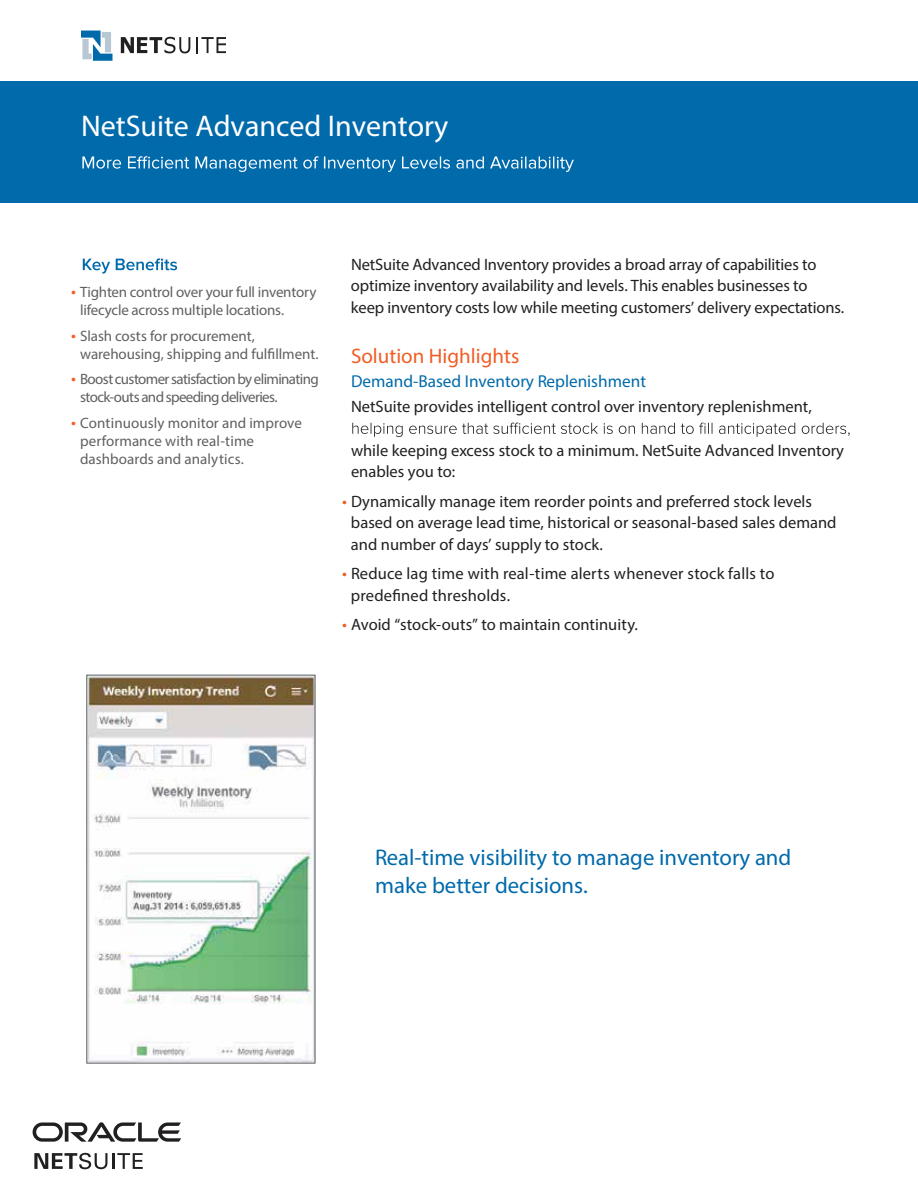
<style>
.page{position:relative;width:918px;height:1188px;background:#fff}
.page>*{position:absolute;margin:0;border:0;box-sizing:border-box;transform-origin:0 0}
.t1{font:30px "Proxima Nova";color:#fff}
.t2{font:300 22.65px/27.3px "Proxima Nova";color:#016aab}
.t3{font:21px "Proxima Nova";color:#f15d24}
.t4{font:600 17.25px "Proxima Nova";color:#016aab}
.t5{font:300 16.5px/21.8px "Proxima Nova";color:#221f20}
.t6{font:300 15px/18px "Proxima Nova";letter-spacing:-.01em;color:#5f6062}
.t7{font:300 15px/18px "Proxima Nova";letter-spacing:-.045em;color:#5f6062}
.s1{font-weight:600;font-size:17.25px;color:#f15d24}
</style>
<div class="page">
<svg style="left:81px;top:31px;width:31px;height:30px"></svg>
<svg style="left:121px;top:37px;width:69px;height:16px"></svg>
<svg style="left:196px;top:37px;width:30px;height:16px"></svg>
<div style="left:0;top:81px;width:918px;height:121px;background:#016aab"></div>
<svg style="left:82px;top:156px;width:492px;height:16px"></svg>
<svg style="left:352px;top:423px;width:498px;height:14px"></svg>
<svg style="left:83px;top:258px;width:94px;height:16px"></svg>
<img style="left:88px;top:677px;width:225px;height:385px">
<div style="left:86px;top:675px;width:229px;height:389px;border:1px solid #5f6062"></div>
<svg style="left:33px;top:1122px;width:148px;height:20px"></svg>
<svg style="left:34px;top:1153px;width:109px;height:16px"></svg>
<h1 class="t1" style="left:81px;top:107px;width:369px">NetSuite Advanced Inventory</h1>
<p class="t6" style="left:80px;top:283px;width:238px;text-indent:-9px"><span class="s1">•</span> Tighten control over your full inventory lifecycle across multiple locations.</p>
<p class="t6" style="left:80px;top:326px;width:240px;text-indent:-9px"><span class="s1">•</span> Slash costs for procurement, warehousing, shipping and fulfillment.</p>
<p class="t7" style="left:80px;top:370px;width:240px;text-indent:-9px"><span class="s1">•</span> Boostcustomersatisfactionbyeliminating stock-outs and speeding deliveries.</p>
<p class="t6" style="left:80px;top:413px;width:223px;text-indent:-9px"><span class="s1">•</span> Continuously monitor and improve performance with real-time dashboards and analytics.</p>
<p class="t5" style="left:351px;top:253px;width:495px">NetSuite Advanced Inventory provides a broad array of capabilities to optimize inventory availability and levels. This enables businesses to keep inventory costs low while meeting customers’ delivery expectations.</p>
<p class="t3" style="left:351px;top:343px;width:170px">Solution Highlights</p>
<p class="t4" style="left:351px;top:371px;width:297px">Demand-Based Inventory Replenishment</p>
<p class="t5" style="left:351px;top:395px;width:462px">NetSuite provides intelligent control over inventory replenishment,</p>
<p class="t5" style="left:351px;top:439px;width:494px">while keeping excess stock to a minimum. NetSuite Advanced Inventory enables you to:</p>
<p class="t5" style="left:351px;top:490px;width:487px;text-indent:-9px"><span class="s1">•</span> Dynamically manage item reorder points and preferred stock levels based on average lead time, historical or seasonal-based sales demand and number of days’ supply to stock.</p>
<p class="t5" style="left:351px;top:563px;width:425px;text-indent:-9px"><span class="s1">•</span> Reduce lag time with real-time alerts whenever stock falls to predefined thresholds.</p>
<p class="t5" style="left:342px;top:614px;width:297px"><span class="s1">•</span> Avoid “stock-outs” to maintain continuity.</p>
<h2 class="t2" style="left:375px;top:844px;width:418px">Real-time visibility to manage inventory and make better decisions.</h2>
</div>
